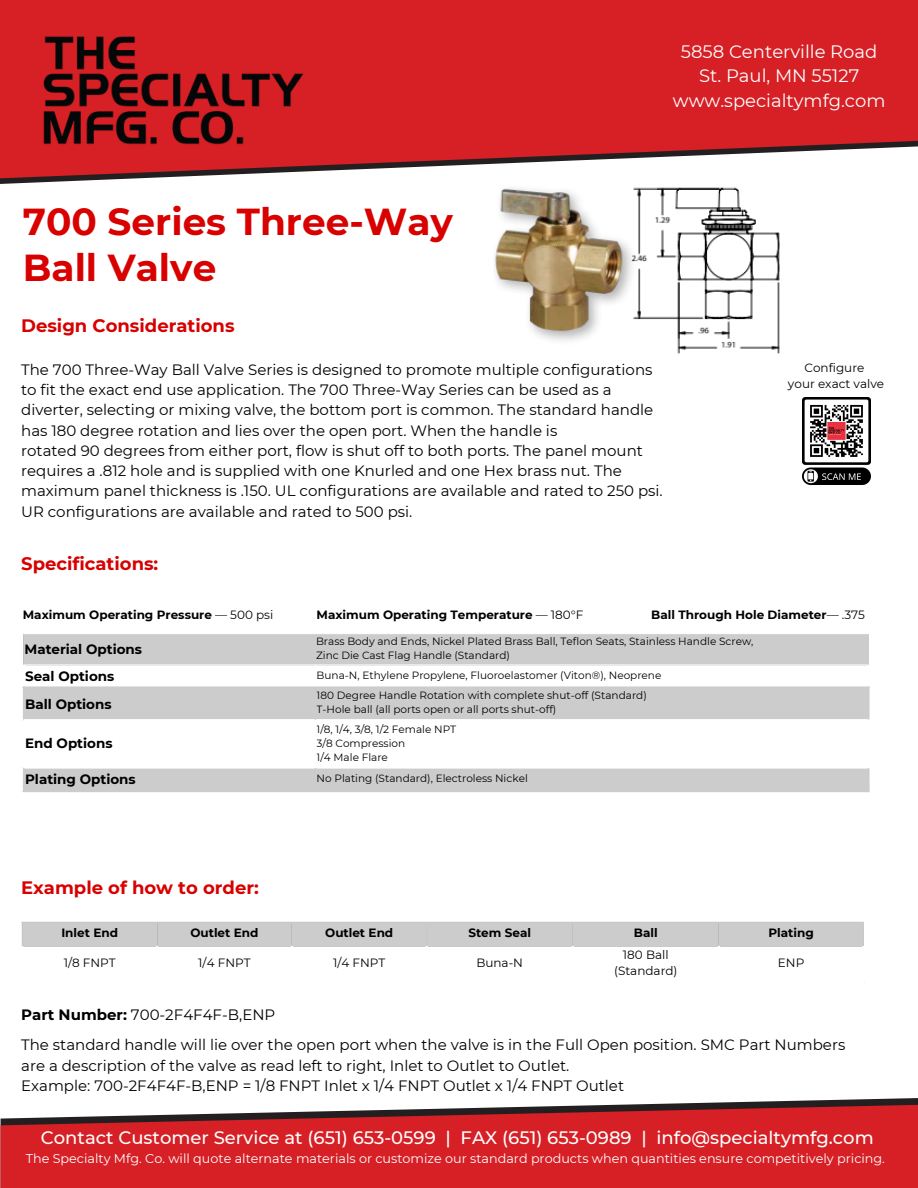
<style>
.page{position:relative;width:918px;height:1188px;background:#fff}
.page>*{position:absolute;margin:0;border:0;box-sizing:border-box;transform-origin:0 0}
.t1{font:700 37.5px/46.2px "Montserrat";color:#d80100}
.t2{font:500 18px "Montserrat";color:#fff}
.t3{font:700 18px "Montserrat";color:#d80100}
.t4{font:18px/24.8px "Montserrat";color:#fff;text-align:center}
.t5{font:15px/20.2px "Montserrat";color:#000}
.t6{font:700 13.5px "Montserrat";color:#000}
.t7{font:12.75px "Montserrat";color:#fff}
.t8{font:700 12px "Montserrat";color:#000}
.t9{font:12px "Montserrat";color:#000}
.t10{font:10.5px "Montserrat";color:#000}
.s1{font-weight:400}
.s2{font-weight:700}
</style>
<div class="page">
<svg style="left:0;top:0;width:918px;height:179px;background:#d4373c"></svg>
<svg style="left:609px;top:1098px;width:309px;height:7px"></svg>
<svg style="left:1px;top:1105px;width:917px;height:83px;background:#cc2b31"></svg>
<img style="left:26px;top:21px;width:290px;height:157px">
<div style="left:22px;top:923px;width:842px;height:23px;background:#ccc"></div>
<hr style="left:22px;top:922px;width:842px;height:1px;background:#ccc">
<hr style="left:23px;top:946px;width:839px;height:1px;background:#ccc">
<hr style="left:156px;top:946px;width:2px;height:35px;background:#fff">
<hr style="left:291px;top:946px;width:2px;height:35px;background:#fff">
<hr style="left:426px;top:946px;width:2px;height:35px;background:#fff">
<hr style="left:572px;top:946px;width:2px;height:35px;background:#fff">
<hr style="left:718px;top:946px;width:2px;height:35px;background:#fff">
<div style="left:25px;top:634px;width:843px;height:156px;background:#ccc"></div>
<svg style="left:25px;top:666px;width:842px;height:100px"></svg>
<hr style="left:23px;top:634px;width:2px;height:31px;background:#ccc">
<hr style="left:315px;top:634px;width:1px;height:31px;background:#ccc">
<hr style="left:868px;top:634px;width:1px;height:31px;background:#ccc">
<hr style="left:25px;top:665px;width:842px;height:1px;background:#fff">
<hr style="left:314px;top:665px;width:3px;height:21px;background:#fff">
<hr style="left:314px;top:721px;width:3px;height:45px;background:#fff">
<hr style="left:867px;top:665px;width:3px;height:21px;background:#fff">
<hr style="left:867px;top:721px;width:3px;height:45px;background:#fff">
<hr style="left:23px;top:719px;width:847px;height:2px;background:#fff">
<hr style="left:23px;top:766px;width:847px;height:3px;background:#fff">
<hr style="left:23px;top:689px;width:2px;height:30px;background:#ccc">
<hr style="left:23px;top:769px;width:2px;height:21px;background:#ccc">
<hr style="left:314px;top:689px;width:3px;height:30px;background:#ccc">
<hr style="left:314px;top:769px;width:3px;height:21px;background:#ccc">
<hr style="left:867px;top:689px;width:3px;height:30px;background:#ccc">
<hr style="left:867px;top:769px;width:3px;height:21px;background:#ccc">
<hr style="left:23px;top:686px;width:847px;height:3px;background:#ccc">
<hr style="left:23px;top:790px;width:847px;height:2px;background:#ccc">
<img style="left:803px;top:398px;width:67px;height:86px">
<img style="left:495px;top:187px;width:285px;height:167px">
<p class="t4" style="left:673px;top:39px;width:214px">5858 Centerville Road<br>St. Paul, MN 55127 www.specialtymfg.com</p>
<p class="t1" style="left:23px;top:198px;width:432px">700 Series Three-Way<br>Ball Valve</p>
<p class="t3" style="left:21px;top:314px;width:215px">Design Considerations</p>
<p class="t5" style="left:21px;top:359px;width:643px">The 700 Three-Way Ball Valve Series is designed to promote multiple configurations to fit the exact end use application. The 700 Three-Way Series can be used as a diverter, selecting or mixing valve, the bottom port is common. The standard handle has 180 degree rotation and lies over the open port. When the handle is<br>rotated 90 degrees from either port, flow is shut off to both ports. The panel mount requires a .812 hole and is supplied with one Knurled and one Hex brass nut. The maximum panel thickness is .150. UL configurations are available and rated to 250 psi.</p>
<p class="t5" style="left:21px;top:501px;width:393px">UR configurations are available and rated to 500 psi.</p>
<p class="t3" style="left:21px;top:552px;width:139px">Specifications:</p>
<p class="t9" style="left:805px;top:360px;width:61px">Configure</p>
<h4 class="t9" style="left:788px;top:376px;width:98px">your exact valve</h4>
<h4 class="t8" style="left:23px;top:608px;width:252px">Maximum Operating Pressure <span class="s1">— 500 psi</span></h4>
<h2 class="t8" style="left:317px;top:608px;width:268px">Maximum Operating Temperature <span class="s1">— 180°F</span></h2>
<p class="t8" style="left:651px;top:608px;width:215px">Ball Through Hole Diameter<span class="s1">— .375</span></p>
<p class="t6" style="left:25px;top:641px;width:119px">Material Options</p>
<p class="t10" style="left:316px;top:634px;width:439px">Brass Body and Ends, Nickel Plated Brass Ball, Teflon Seats, Stainless Handle Screw,</p>
<p class="t10" style="left:316px;top:648px;width:195px">Zinc Die Cast Flag Handle (Standard)</p>
<p class="t6" style="left:25px;top:667px;width:91px">Seal Options</p>
<p class="t10" style="left:317px;top:669px;width:346px">Buna-N, Ethylene Propylene, Fluoroelastomer (Viton®), Neoprene</p>
<p class="t6" style="left:25px;top:696px;width:88px">Ball Options</p>
<p class="t10" style="left:317px;top:689px;width:332px">180 Degree Handle Rotation with complete shut-off (Standard)</p>
<p class="t10" style="left:317px;top:703px;width:241px">T-Hole ball (all ports open or all ports shut-off)</p>
<p class="t6" style="left:25px;top:735px;width:89px">End Options</p>
<p class="t10" style="left:317px;top:723px;width:141px">1/8, 1/4, 3/8, 1/2 Female NPT</p>
<p class="t10" style="left:317px;top:737px;width:90px">3/8 Compression</p>
<p class="t10" style="left:317px;top:751px;width:73px">1/4 Male Flare</p>
<p class="t6" style="left:25px;top:771px;width:112px">Plating Options</p>
<p class="t10" style="left:317px;top:772px;width:213px">No Plating (Standard), Electroless Nickel</p>
<p class="t3" style="left:21px;top:877px;width:239px">Example of how to order:</p>
<h3 class="t8" style="left:61px;top:925px;width:58px">Inlet End</h3>
<p class="t8" style="left:190px;top:925px;width:70px">Outlet End</p>
<h1 class="t8" style="left:325px;top:925px;width:70px">Outlet End</h1>
<h2 class="t8" style="left:468px;top:925px;width:64px">Stem Seal</h2>
<h4 class="t8" style="left:634px;top:925px;width:25px">Ball</h4>
<p class="t8" style="left:768px;top:925px;width:47px">Plating</p>
<p class="t9" style="left:64px;top:955px;width:54px">1/8 FNPT</p>
<p class="t9" style="left:198px;top:955px;width:54px">1/4 FNPT</p>
<p class="t9" style="left:333px;top:955px;width:54px">1/4 FNPT</p>
<h2 class="t9" style="left:476px;top:955px;width:48px">Buna-N</h2>
<p class="t9" style="left:623px;top:947px;width:47px">180 Ball</p>
<p class="t9" style="left:614px;top:963px;width:65px">(Standard)</p>
<p class="t9" style="left:778px;top:955px;width:28px">ENP</p>
<p class="t5" style="left:21px;top:1005px;width:256px"><span class="s2">Part Number:</span> 700-2F4F4F-B,ENP</p>
<p class="t5" style="left:21px;top:1035px;width:826px">The standard handle will lie over the open port when the valve is in the Full Open position. SMC Part Numbers are a description of the valve as read left to right, Inlet to Outlet to Outlet.<br>Example: 700-2F4F4F-B,ENP = 1/8 FNPT Inlet x 1/4 FNPT Outlet x 1/4 FNPT Outlet</p>
<p class="t2" style="left:41px;top:1127px;width:834px">Contact Customer Service at (651) 653-0599 | FAX (651) 653-0989 | info@specialtymfg.com</p>
<p class="t7" style="left:26px;top:1150px;width:861px">The Specialty Mfg. Co. will quote alternate materials or customize our standard products when quantities ensure competitively pricing.</p>
</div>
